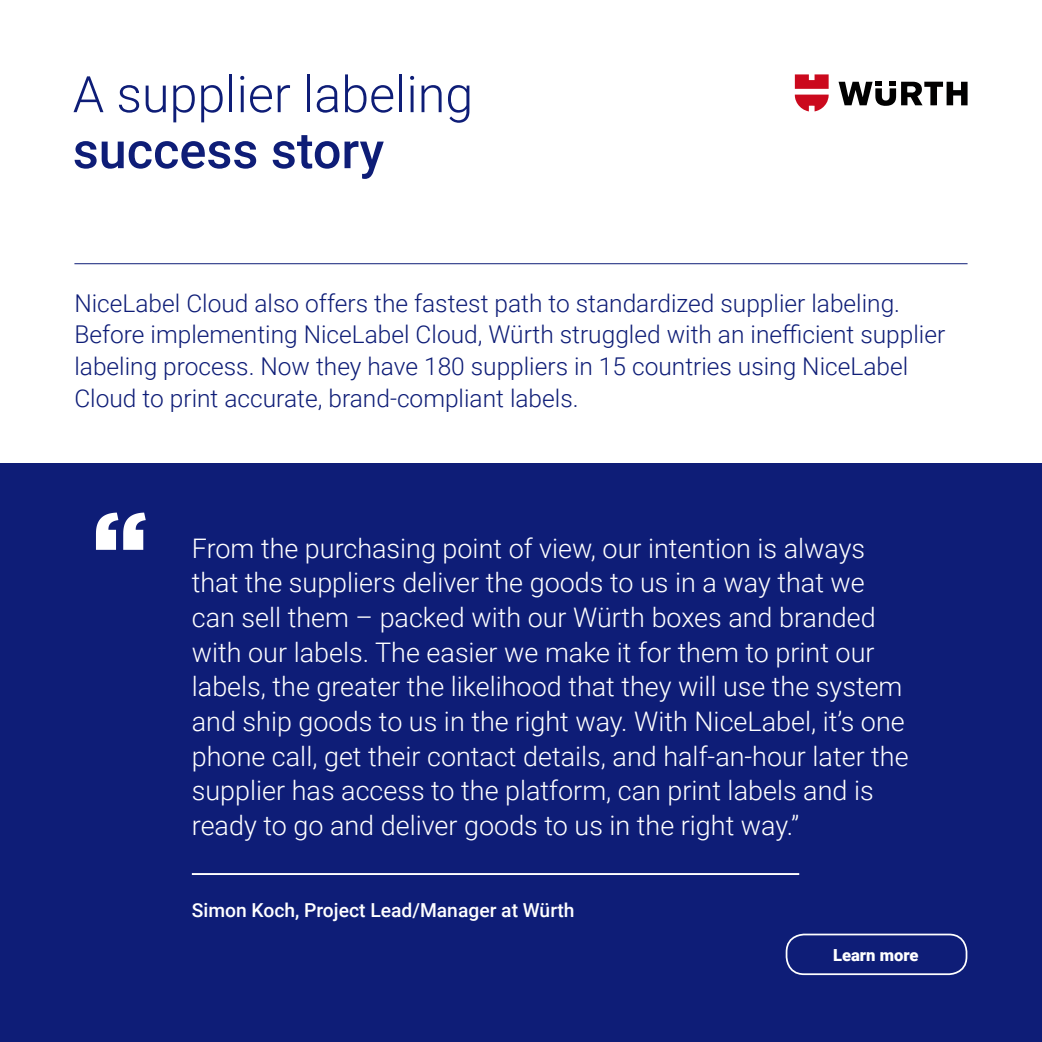
<style>
.page{position:relative;width:1042px;height:1042px;background:#fff}
.page>*{position:absolute;margin:0;border:0;box-sizing:border-box;transform-origin:0 0}
.t1{font:300 50.4px "Roboto";color:#0e1d77}
.t2{font:500 50.4px "Roboto";color:#0e1d77}
.t3{font:300 26.95px/34.6px "Roboto";color:#fff}
.t4{font:300 24.5px/31.5px "Roboto";color:#0e1d77}
.t5{font:500 19.25px "Roboto";color:#fff}
.t6{font:900 16.62px "Roboto";color:#fff}
</style>
<div class="page">
<hr style="left:74px;top:263px;width:893px;height:1px;background:#0e1d77">
<div style="left:0;top:464px;width:1042px;height:578px;background:#0e1d77"></div>
<svg style="left:96px;top:512px;width:50px;height:38px"></svg>
<hr style="left:192px;top:873px;width:607px;height:2px;background:#fff">
<div style="left:785px;top:933px;width:182px;height:42px;border:2px solid #fff;border-radius:18px"></div>
<svg style="left:795px;top:74px;width:172px;height:37px"></svg>
<h1 class="t1" style="left:73px;top:59px;width:402px">A supplier labeling</h1>
<h1 class="t2" style="left:73px;top:115px;width:313px">success story</h1>
<p class="t4" style="left:74px;top:287px;width:872px">NiceLabel Cloud also offers the fastest path to standardized supplier labeling.<br>Before implementing NiceLabel Cloud, Würth struggled with an inefficient supplier labeling process. Now they have 180 suppliers in 15 countries using NiceLabel Cloud to print accurate, brand-compliant labels.</p>
<p class="t3" style="left:192px;top:530px;width:718px">From the purchasing point of view, our intention is always that the suppliers deliver the goods to us in a way that we can sell them – packed with our Würth boxes and branded with our labels. The easier we make it for them to print our labels, the greater the likelihood that they will use the system and ship goods to us in the right way. With NiceLabel, it’s one phone call, get their contact details, and half-an-hour later the supplier has access to the platform, can print labels and is ready to go and deliver goods to us in the right way.”</p>
<p class="t5" style="left:192px;top:896px;width:384px">Simon Koch, Project Lead/Manager at Würth</p>
<p class="t6" style="left:833px;top:943px;width:87px">Learn more</p>
</div>
